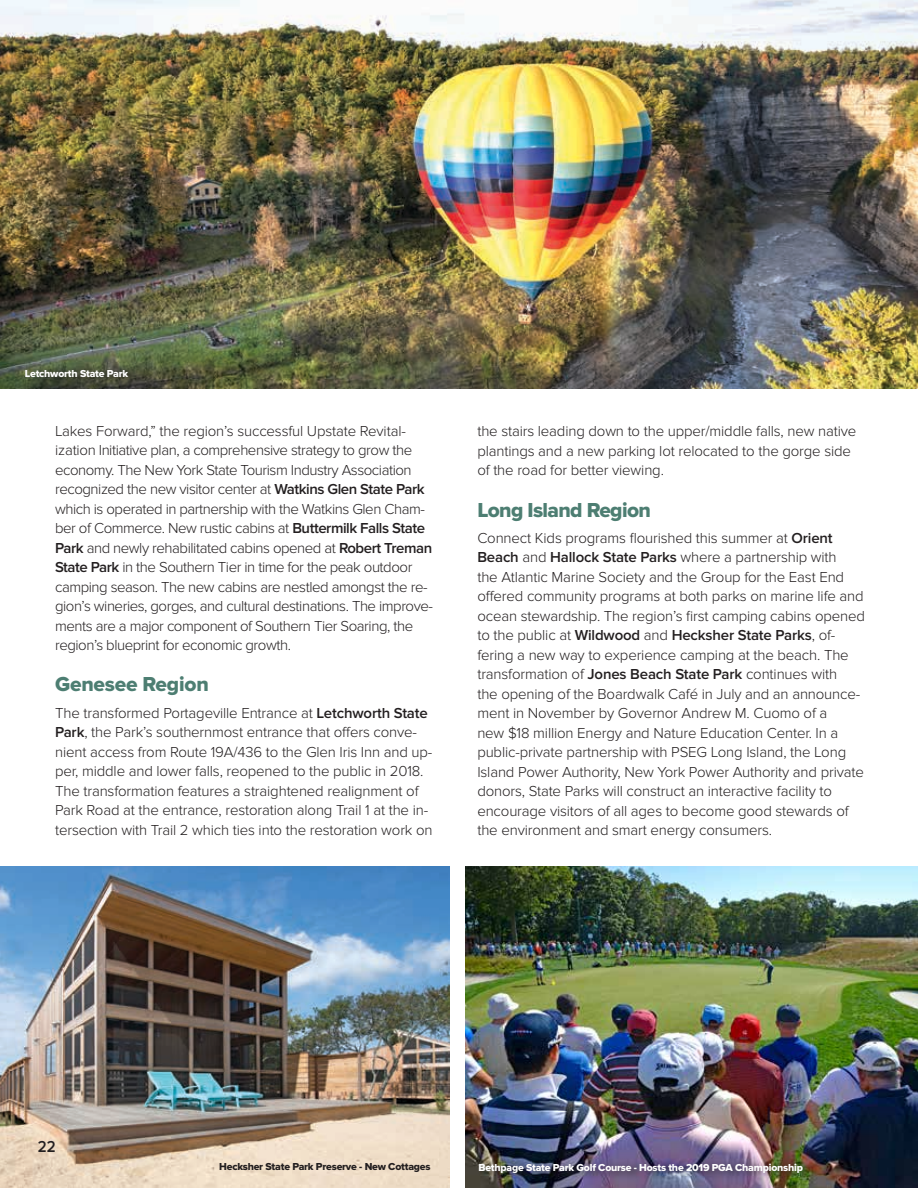
<style>
.page{position:relative;width:918px;height:1188px;background:#fff}
.page>*{position:absolute;margin:0;border:0;box-sizing:border-box;transform-origin:0 0}
.t1{font:21px "Proxima Nova Extrabld";letter-spacing:-.03em;color:#4d7e72}
.t2{font:21px "Proxima Nova Extrabld";letter-spacing:-.01em;color:#4d7e72}
.t3{font:600 16.5px "Proxima Nova";color:#231f20;scale:.91 1}
.t4{font:300 15px/19.5px "Proxima Nova";letter-spacing:-.01em;color:#231f20}
.t5{font:300 15px/19.5px "Proxima Nova";letter-spacing:-.03em;color:#231f20}
.t6{font:10.5px "Proxima Nova Extrabld";letter-spacing:-.02em;color:#fff}
.t7{font:10.5px "Proxima Nova Extrabld";letter-spacing:-.02em;color:#231f20}
.s1{font-weight:600}
</style>
<div class="page">
<img style="left:0;top:866px;width:449px;height:322px">
<img style="left:0;top:0;width:918px;height:389px">
<img style="left:465px;top:866px;width:453px;height:322px">
<div style="left:24px;top:364px;width:117px;height:22px;background:#231f20;opacity:.75"></div>
<div style="left:478px;top:1159px;width:338px;height:23px;background:#231f20;opacity:.75"></div>
<p class="t6" style="left:25px;top:365px;width:105px">Letchworth State Park</p>
<p class="t5" style="left:55px;top:421px;width:380px">Lakes Forward,” the region’s successful Upstate Revital&shy;ization Initiative plan, a comprehensive strategy to grow the economy. The New York State Tourism Industry Association recognized the new visitor center at <span class="s1">Watkins Glen State Park </span>which is operated in partnership with the Watkins Glen Cham&shy;ber of Commerce. New rustic cabins at <span class="s1">Buttermilk Falls State Park</span> and newly rehabilitated cabins opened at <span class="s1">Robert Treman State Park</span> in the Southern Tier in time for the peak outdoor camping season. The new cabins are nestled amongst the re&shy;gion’s wineries, gorges, and cultural destinations. The improve&shy;ments are a major component of Southern Tier Soaring, the region’s blueprint for economic growth.</p>
<h1 class="t2" style="left:55px;top:669px;width:155px">Genesee Region</h1>
<p class="t4" style="left:55px;top:703px;width:379px">The transformed Portageville Entrance at <span class="s1">Letchworth State Park</span>, the Park’s southernmost entrance that offers conve&shy;nient access from Route 19A/436 to the Glen Iris Inn and up&shy;per, middle and lower falls, reopened to the public in 2018.<br>The transformation features a straightened realignment of Park Road at the entrance, restoration along Trail 1 at the in&shy;tersection with Trail 2 which ties into the restoration work on</p>
<p class="t4" style="left:477px;top:422px;width:380px">the stairs leading down to the upper/middle falls, new native plantings and a new parking lot relocated to the gorge side of the road for better viewing.</p>
<h1 class="t1" style="left:477px;top:494px;width:175px">Long Island Region</h1>
<p class="t4" style="left:477px;top:528px;width:389px">Connect Kids programs flourished this summer at <span class="s1">Orient Beach</span> and <span class="s1">Hallock State Parks</span> where a partnership with<br>the Atlantic Marine Society and the Group for the East End offered community programs at both parks on marine life and ocean stewardship. The region’s first camping cabins opened to the public at <span class="s1">Wildwood</span> and <span class="s1">Hecksher State Parks</span>, of&shy;fering a new way to experience camping at the beach. The transformation of <span class="s1">Jones Beach State Park</span> continues with<br>the opening of the Boardwalk Café in July and an announce&shy;ment in November by Governor Andrew M. Cuomo of a<br>new $18 million Energy and Nature Education Center. In a public-private partnership with PSEG Long Island, the Long Island Power Authority, New York Power Authority and private donors, State Parks will construct an interactive facility to encourage visitors of all ages to become good stewards of the environment and smart energy consumers.</p>
<p class="t3" style="left:38px;top:1137px;width:21px">22</p>
<p class="t7" style="left:219px;top:1159px;width:213px">Hecksher State Park Preserve - New Cottages</p>
<p class="t6" style="left:478px;top:1160px;width:326px">Bethpage State Park Golf Course - Hosts the 2019 PGA Championship</p>
</div>
